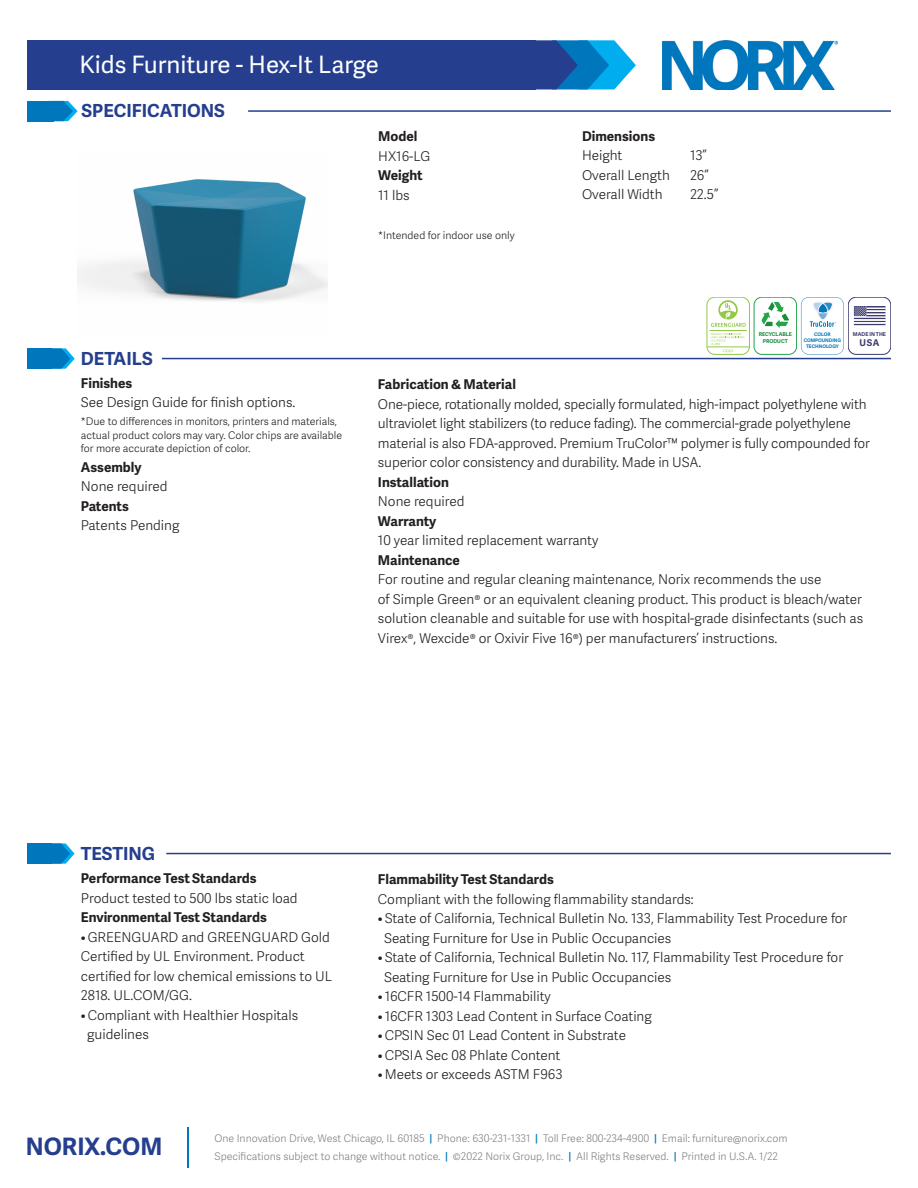
<style>
.page{position:relative;width:918px;height:1188px;background:#fff}
.page>*{position:absolute;margin:0;border:0;box-sizing:border-box;transform-origin:0 0}
.t1{font:24px "Adelle Sans";color:#fff}
.t2{font:700 24px "Adelle Sans";color:#253f8e}
.t3{font:700 18px "Adelle Sans";color:#253f8e}
.t4{font:300 13.5px/19.5px "Adelle Sans";color:#231f20}
.t5{font:700 13.5px "Adelle Sans";color:#231f20}
.t6{font:300 10.5px "Adelle Sans";color:#808285}
.t7{font:300 10.5px/13.5px "Adelle Sans";color:#231f20}
.t8{font:700 9.3px "Adelle Sans";color:#3d3b6e}
.t9{font:700 5.25px/6.3px "Adelle Sans";color:#1a8b3d;text-align:center}
.t10{font:700 5.25px "Adelle Sans";color:#3d3b6e}
.t11{font:700 4.8px/5.8px "Adelle Sans";color:#0077bd;text-align:center}
.s1{font-weight:600;color:#0077bd}
</style>
<div class="page">
<hr style="left:187px;top:1127px;width:2px;height:41px;background:#0077bd">
<img style="left:663px;top:40px;width:174px;height:50px">
<svg style="left:535px;top:40px;width:101px;height:49px;background:#2883c2"></svg>
<div style="left:27px;top:40px;width:508px;height:49px;background:#253f8e"></div>
<svg style="left:52px;top:348px;width:23px;height:21px"></svg>
<div style="left:27px;top:348px;width:25px;height:21px;background:#0077bd"></div>
<hr style="left:162px;top:358px;width:729px;height:1px;background:#253f8e">
<svg style="left:52px;top:843px;width:23px;height:21px"></svg>
<div style="left:27px;top:843px;width:25px;height:21px;background:#0077bd"></div>
<hr style="left:166px;top:853px;width:725px;height:1px;background:#253f8e">
<svg style="left:53px;top:101px;width:25px;height:20px"></svg>
<div style="left:27px;top:101px;width:26px;height:20px;background:#0077bd"></div>
<hr style="left:248px;top:110px;width:643px;height:2px;background:#253f8e">
<img style="left:78px;top:179px;width:249px;height:123px">
<div style="left:848px;top:297px;width:43px;height:58px;border:1px solid #3d3b6e;border-radius:8px"></div>
<svg style="left:854px;top:306px;width:32px;height:19px"></svg>
<div style="left:754px;top:297px;width:43px;height:58px;border:1px solid #23a649;border-radius:8px"></div>
<svg style="left:761px;top:301px;width:28px;height:27px"></svg>
<svg style="left:801px;top:297px;width:43px;height:58px"></svg>
<div style="left:707px;top:297px;width:43px;height:58px;border:1px solid #92c947;border-radius:8px"></div>
<hr style="left:707px;top:347px;width:43px;height:1px;background:#92c947">
<hr style="left:710px;top:330px;width:37px;height:1px;background:#92c947">
<svg style="left:711px;top:300px;width:35px;height:27px"></svg>
<svg style="left:711px;top:333px;width:33px;height:19px"></svg>
<p class="t1" style="left:79px;top:48px;width:301px">Kids Furniture - Hex-It Large</p>
<p class="t3" style="left:82px;top:98px;width:145px">SPECIFICATIONS</p>
<p class="t5" style="left:378px;top:127px;width:41px">Model</p>
<p class="t4" style="left:378px;top:146px;width:54px">HX16-LG</p>
<p class="t5" style="left:378px;top:166px;width:46px">Weight</p>
<p class="t4" style="left:378px;top:185px;width:33px">11 lbs</p>
<p class="t7" style="left:378px;top:228px;width:138px">*Intended for indoor use only</p>
<p class="t5" style="left:582px;top:126px;width:75px">Dimensions</p>
<p class="t4" style="left:582px;top:145px;width:42px">Height</p>
<p class="t4" style="left:690px;top:145px;width:18px">13”</p>
<p class="t4" style="left:582px;top:165px;width:90px">Overall Length</p>
<p class="t4" style="left:690px;top:165px;width:20px">26”</p>
<p class="t4" style="left:582px;top:184px;width:82px">Overall Width</p>
<p class="t4" style="left:690px;top:184px;width:30px">22.5”</p>
<p class="t3" style="left:81px;top:346px;width:73px">DETAILS</p>
<p class="t5" style="left:81px;top:373px;width:53px">Finishes</p>
<p class="t4" style="left:81px;top:392px;width:216px">See Design Guide for finish options.</p>
<p class="t7" style="left:81px;top:415px;width:263px">*Due to differences in monitors, printers and materials, actual product colors may vary. Color chips are available for more accurate depiction of color.</p>
<p class="t5" style="left:81px;top:457px;width:62px">Assembly</p>
<p class="t4" style="left:81px;top:476px;width:88px">None required</p>
<p class="t5" style="left:81px;top:496px;width:49px">Patents</p>
<p class="t4" style="left:81px;top:515px;width:100px">Patents Pending</p>
<p class="t9" style="left:759px;top:331px;width:35px">RECYCLABLE<br>PRODUCT</p>
<p class="t11" style="left:804px;top:331px;width:39px">COLOR<br>COMPOUNDING<br>TECHNOLOGY</p>
<p class="t10" style="left:853px;top:331px;width:35px">MADE IN THE</p>
<p class="t8" style="left:860px;top:336px;width:21px">USA</p>
<p class="t5" style="left:378px;top:375px;width:140px">Fabrication &amp; Material</p>
<p class="t4" style="left:378px;top:394px;width:493px">One-piece, rotationally molded, specially formulated, high-impact polyethylene with ultraviolet light stabilizers (to reduce fading). The commercial-grade polyethylene material is also FDA-approved. Premium TruColor™ polymer is fully compounded for superior color consistency and durability. Made in USA.</p>
<p class="t5" style="left:378px;top:472px;width:72px">Installation</p>
<p class="t4" style="left:378px;top:491px;width:88px">None required</p>
<p class="t5" style="left:378px;top:511px;width:60px">Warranty</p>
<p class="t4" style="left:378px;top:530px;width:222px">10 year limited replacement warranty</p>
<p class="t5" style="left:378px;top:550px;width:84px">Maintenance</p>
<p class="t4" style="left:378px;top:569px;width:445px">For routine and regular cleaning maintenance, Norix recommends the use</p>
<p class="t4" style="left:378px;top:589px;width:486px">of Simple Green® or an equivalent cleaning product. This product is bleach/water</p>
<p class="t4" style="left:378px;top:608px;width:487px">solution cleanable and suitable for use with hospital-grade disinfectants (such as</p>
<p class="t4" style="left:378px;top:628px;width:401px">Virex®, Wexcide® or Oxivir Five 16®) per manufacturers’ instructions.</p>
<p class="t3" style="left:81px;top:841px;width:76px">TESTING</p>
<p class="t5" style="left:81px;top:869px;width:177px">Performance Test Standards</p>
<p class="t4" style="left:81px;top:888px;width:218px">Product tested to 500 lbs static load</p>
<p class="t5" style="left:81px;top:908px;width:187px">Environmental Test Standards</p>
<p class="t4" style="left:81px;top:927px;width:253px">•GREENGUARD and GREENGUARD Gold<br>Certified by UL Environment. Product certified for low chemical emissions to UL<br>2818. UL.COM/GG.</p>
<p class="t4" style="left:87px;top:1005px;width:213px;text-indent:-6px">•Compliant with Healthier Hospitals guidelines</p>
<p class="t5" style="left:378px;top:870px;width:177px">Flammability Test Standards</p>
<p class="t4" style="left:378px;top:889px;width:317px">Compliant with the following flammability standards:</p>
<p class="t4" style="left:384px;top:908px;width:465px;text-indent:-6px">•State of California, Technical Bulletin No. 133, Flammability Test Procedure for<br>Seating Furniture for Use in Public Occupancies</p>
<p class="t4" style="left:384px;top:947px;width:461px;text-indent:-6px">•State of California, Technical Bulletin No. 117, Flammability Test Procedure for<br>Seating Furniture for Use in Public Occupancies</p>
<p class="t4" style="left:378px;top:986px;width:174px">• 16CFR 1500-14 Flammability</p>
<p class="t4" style="left:378px;top:1006px;width:275px">• 16CFR 1303 Lead Content in Surface Coating</p>
<p class="t4" style="left:378px;top:1025px;width:250px">•CPSIN Sec 01 Lead Content in Substrate</p>
<p class="t4" style="left:378px;top:1045px;width:184px">•CPSIA Sec 08 Phlate Content</p>
<p class="t4" style="left:378px;top:1064px;width:186px">•Meets or exceeds ASTM F963</p>
<h1 class="t2" style="left:26px;top:1129px;width:138px">NORIX.COM</h1>
<p class="t6" style="left:214px;top:1131px;width:575px">One Innovation Drive, West Chicago, IL 60185 <span class="s1">|</span> Phone: 630-231-1331 <span class="s1">|</span> Toll Free: 800-234-4900 <span class="s1">|</span> Email: furniture@norix.com</p>
<p class="t6" style="left:214px;top:1149px;width:565px">Specifications subject to change without notice. <span class="s1">|</span> ©2022 Norix Group, Inc. <span class="s1">|</span> All Rights Reserved. <span class="s1">|</span> Printed in U.S.A. 1/22</p>
</div>
